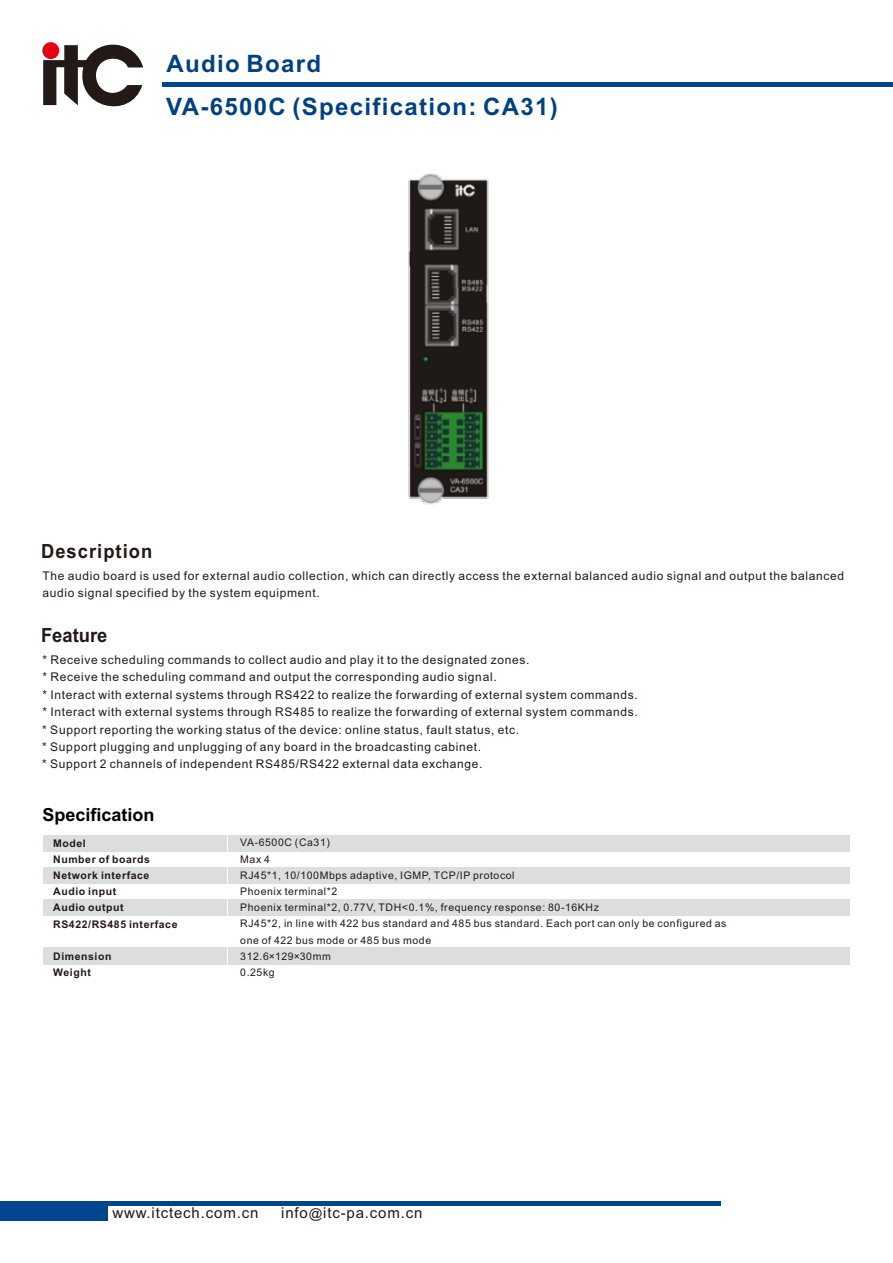
<style>
.page{position:relative;width:893px;height:1263px;background:#fff}
.page>*{position:absolute;margin:0;border:0;box-sizing:border-box;transform-origin:0 0}
.t1{font:700 24px/42.9px "Arial";letter-spacing:.055em;color:#004184}
.t2{font:700 19.5px "Arial";letter-spacing:.055em;color:#231916;scale:.94 1}
.t3{font:700 19.5px "Arial";color:#231916;scale:.94 1}
.t4{font:700 18px "Arial";color:#000}
.t5{font:15px "Arial";letter-spacing:.055em;color:#231916}
.t6{font:12px/17.4px "Arial";letter-spacing:.055em;color:#231916}
.t7{font:10.5px/16.2px "Arial";letter-spacing:.055em;color:#231916}
.t8{font:700 10.5px/16.2px "Arial";letter-spacing:.055em;color:#231916}
.s1{font-size:13.5px}
</style>
<div class="page">
<hr style="left:0;top:1202px;width:720px;height:4px;background:#00468e">
<div style="left:0;top:1202px;width:108px;height:18px;background:#00468e"></div>
<hr style="left:163px;top:82px;width:730px;height:4px;background:#00468e">
<svg style="left:43px;top:42px;width:100px;height:65px"></svg>
<div style="left:44px;top:899px;width:806px;height:17px;background:#dcdddd"></div>
<div style="left:44px;top:947px;width:806px;height:18px;background:#dcdddd"></div>
<div style="left:44px;top:835px;width:806px;height:16px;background:#dcdddd"></div>
<div style="left:44px;top:867px;width:806px;height:16px;background:#dcdddd"></div>
<hr style="left:227px;top:830px;width:1px;height:157px;background:#fff">
<img style="left:408px;top:173px;width:81px;height:332px">
<h1 class="t1" style="left:166px;top:44px;width:393px">Audio Board<br>VA-6500C (Specification: CA31)</h1>
<h2 class="t2" style="left:41px;top:544px;width:120px">Description</h2>
<p class="t6" style="left:42px;top:568px;width:803px">The audio board is used for external audio collection, which can directly access the external balanced audio signal and output the balanced audio signal specified by the system equipment.</p>
<h2 class="t3" style="left:41px;top:628px;width:72px">Feature</h2>
<p class="t6" style="left:42px;top:652px;width:597px">* Receive scheduling commands to collect audio and play it to the designated zones.<br>* Receive the scheduling command and output the corresponding audio signal.<br>* Interact with external systems through RS422 to realize the forwarding of external system commands. * Interact with external systems through RS485 to realize the forwarding of external system commands. * Support reporting the working status of the device: online status, fault status, etc.<br>* Support plugging and unplugging of any board in the broadcasting cabinet.<br>* Support 2 channels of independent RS485/RS422 external data exchange.</p>
<h3 class="t4" style="left:42px;top:808px;width:114px">Specification</h3>
<p class="t8" style="left:53px;top:836px;width:126px">Model<br>Number of boards<br>Network interface<br>Audio input<br>Audio output<br>RS422/RS485 interface</p>
<p class="t8" style="left:53px;top:949px;width:60px">Dimension<br>Weight</p>
<p class="t7" style="left:240px;top:836px;width:488px">VA-6500C (Ca31)<br>Max 4<br>RJ45*1, 10/100Mbps adaptive, IGMP, TCP/IP protocol<br>Phoenix terminal*2<br>Phoenix terminal*2, 0.77V, TDH&lt;0.1%, frequency response: 80-16KHz<br>RJ45*2, in line with 422 bus standard and 485 bus standard. Each port can only be configured as one of 422 bus mode or 485 bus mode<br>312.6×129×30mm<br>0.25kg</p>
<p class="t5" style="left:112px;top:1207px;width:147px">www.itctech.com.cn</p>
<p class="t5" style="left:281px;top:1207px;width:143px">info<span class="s1">@</span>itc-pa.com.cn</p>
</div>
